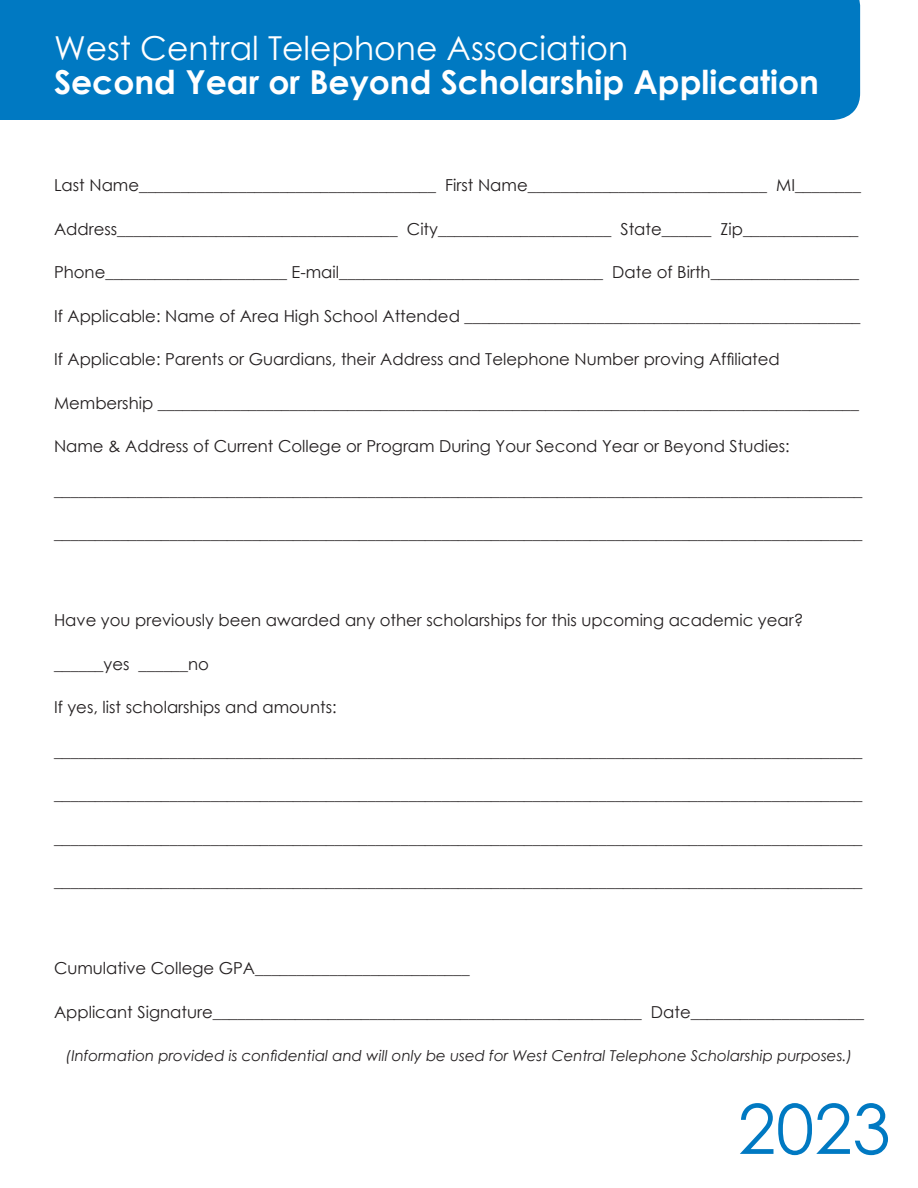
<style>
.page{position:relative;width:918px;height:1188px;background:#fff}
.page>*{position:absolute;margin:0;border:0;box-sizing:border-box;transform-origin:0 0}
.t1{font:69px "Century Gothic";color:#0079c2}
.t2{font:700 33px/34.8px "Century Gothic";color:#fff}
.t3{font:16.5px "Century Gothic";color:#231f20}
.t4{font:italic 15px "Century Gothic";color:#231f20}
.s1{font-weight:400}
</style>
<div class="page">
<div style="left:0;top:0;width:860px;height:120px;background:#0079c2"></div>
<p class="t2" style="left:54px;top:29px;width:766px"><span class="s1">West Central Telephone Association<br></span>Second Year or Beyond Scholarship Application</p>
<p class="t3" style="left:54px;top:174px;width:809px">Last Name____________________________________ First Name_____________________________ MI________</p>
<p class="t3" style="left:54px;top:217px;width:806px">Address__________________________________ City_____________________ State______ Zip______________</p>
<p class="t3" style="left:54px;top:261px;width:807px">Phone______________________ E-mail________________________________ Date of Birth__________________</p>
<p class="t3" style="left:54px;top:304px;width:808px">If Applicable: Name of Area High School Attended ________________________________________________</p>
<p class="t3" style="left:54px;top:348px;width:727px">If Applicable: Parents or Guardians, their Address and Telephone Number proving Affiliated</p>
<p class="t3" style="left:54px;top:391px;width:807px">Membership _____________________________________________________________________________________</p>
<p class="t3" style="left:54px;top:435px;width:737px">Name &amp; Address of Current College or Program During Your Second Year or Beyond Studies:</p>
<p class="t3" style="left:54px;top:478px;width:810px">__________________________________________________________________________________________________</p>
<p class="t3" style="left:54px;top:522px;width:810px">__________________________________________________________________________________________________</p>
<p class="t3" style="left:54px;top:609px;width:751px">Have you previously been awarded any other scholarships for this upcoming academic year?</p>
<p class="t3" style="left:54px;top:652px;width:156px">______yes ______no</p>
<p class="t3" style="left:54px;top:696px;width:284px">If yes, list scholarships and amounts:</p>
<p class="t3" style="left:54px;top:739px;width:810px">__________________________________________________________________________________________________</p>
<p class="t3" style="left:54px;top:783px;width:810px">__________________________________________________________________________________________________</p>
<p class="t3" style="left:54px;top:826px;width:810px">__________________________________________________________________________________________________</p>
<p class="t3" style="left:54px;top:870px;width:810px">__________________________________________________________________________________________________</p>
<p class="t3" style="left:54px;top:957px;width:417px">Cumulative College GPA__________________________</p>
<p class="t3" style="left:54px;top:1000px;width:812px">Applicant Signature____________________________________________________ Date_____________________</p>
<p class="t4" style="left:66px;top:1045px;width:788px">(Information provided is confidential and will only be used for West Central Telephone Scholarship purposes.)</p>
<p class="t1" style="left:738px;top:1081px;width:154px">2023</p>
</div>
